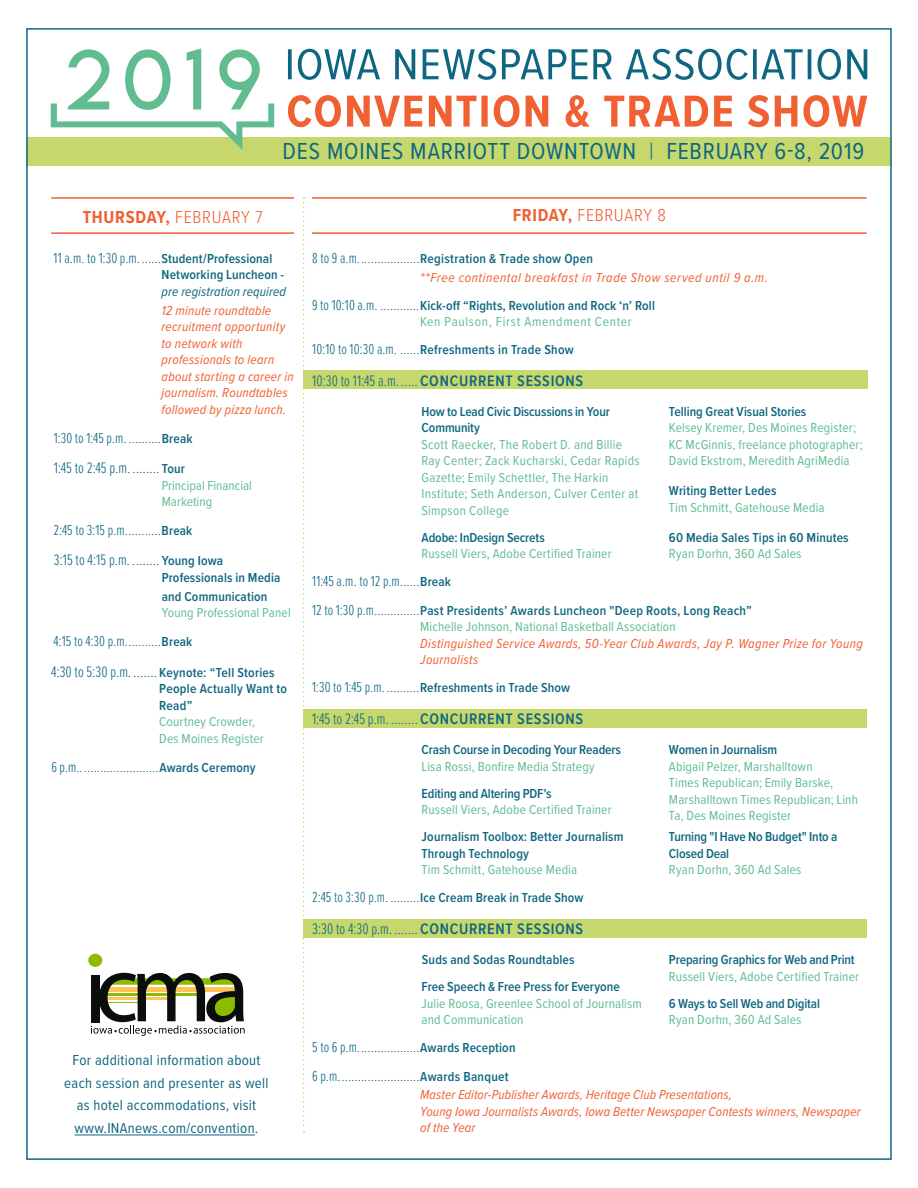
<style>
.page{position:relative;width:918px;height:1188px;background:#fff}
.page>*{position:absolute;margin:0;border:0;box-sizing:border-box;transform-origin:0 0}
.t1{font:24px "Proxima Nova Cond";letter-spacing:.035em;color:#0f6681}
.t2{font:700 18px "Proxima Nova Cond";letter-spacing:.035em;color:#f16032}
.t3{font:300 18px "Proxima Nova Cond";letter-spacing:.035em;color:#f16032}
.t4{font:300 15.75px "Proxima Nova Ex Cn";letter-spacing:.005em;color:#0f6681}
.t5{font:600 15.75px "Proxima Nova Cond";letter-spacing:.045em;color:#0f6681}
.t6{font:300 15px "Proxima Nova Ex Cn";letter-spacing:.005em;color:#0f6681}
.t7{font:15px/22.5px "Proxima Nova Cond";letter-spacing:.02em;color:#0f6681;text-align:center}
.t8{font:13.5px/16.5px "Proxima Nova Cond";letter-spacing:.01em;color:#61bd91}
.t9{font:600 13.5px/16.5px "Proxima Nova Cond";letter-spacing:.005em;color:#0f6681}
.t10{font:italic 13.5px/16.5px "Proxima Nova Cond";letter-spacing:.015em;color:#f16032}
.t11{font:italic 13.5px "Proxima Nova Cond";letter-spacing:.05em;color:#f16032}
.s1{font-weight:300}
.s2{font-weight:400;font-style:italic}
.s3{font-family:"Proxima Nova Cond";font-weight:600;font-size:13.5px}
.s4{font-weight:600;color:#0f6681}
.s5{font-weight:700}
.s6{font-weight:400;color:#61bd91}
.s7{font-weight:600;font-style:normal;color:#0f6681}
.s8{font-style:normal;color:#61bd91}
</style>
<div class="page">
<svg style="left:303px;top:197px;width:2px;height:935px"></svg>
<hr style="left:75px;top:1135px;width:180px;height:1px;background:#0f6681">
<hr style="left:51px;top:232px;width:243px;height:2px;background:#f16032">
<hr style="left:51px;top:197px;width:243px;height:2px;background:#f16032">
<hr style="left:312px;top:232px;width:555px;height:2px;background:#f16032">
<hr style="left:312px;top:197px;width:555px;height:2px;background:#f16032">
<div style="left:304px;top:370px;width:564px;height:19px;background:#c6d86d"></div>
<div style="left:304px;top:709px;width:563px;height:19px;background:#c6d86d"></div>
<div style="left:304px;top:919px;width:563px;height:19px;background:#c6d86d"></div>
<div style="left:27px;top:137px;width:864px;height:28px;background:#c6d86d"></div>
<svg style="left:51px;top:48px;width:223px;height:102px"></svg>
<svg style="left:288px;top:95px;width:579px;height:32px"></svg>
<svg style="left:288px;top:49px;width:579px;height:31px"></svg>
<div style="left:88px;top:954px;width:14px;height:13px;background:#8dbb00;border-radius:50%"></div>
<svg style="left:91px;top:973px;width:154px;height:63px"></svg>
<p class="t1" style="left:283px;top:134px;width:583px">DES MOINES MARRIOTT DOWNTOWN <span class="s1">|</span> FEBRUARY 6-8, 2019</p>
<p class="t2" style="left:83px;top:203px;width:181px">THURSDAY, <span class="s1">FEBRUARY 7</span></p>
<p class="t6" style="left:54px;top:247px;width:88px">11 a.m. to 1:30 p.m.</p>
<p class="t9" style="left:162px;top:250px;width:126px">Student/Professional<br>Networking Luncheon - <span class="s2">pre registration required</span></p>
<p class="t10" style="left:162px;top:301px;width:134px">12 minute roundtable recruitment opportunity to network with professionals to learn about starting a career in journalism. Roundtables followed by pizza lunch.</p>
<p class="t6" style="left:54px;top:427px;width:74px">1:30 to 1:45 p.m.</p>
<p class="t9" style="left:162px;top:430px;width:32px">Break</p>
<p class="t4" style="left:54px;top:456px;width:133px">1:45 to 2:45 p.m. ........ <span class="s3">Tour</span></p>
<p class="t8" style="left:162px;top:476px;width:92px">Principal Financial<br>Marketing</p>
<p class="t6" style="left:54px;top:519px;width:76px">2:45 to 3:15 p.m.</p>
<p class="t9" style="left:162px;top:522px;width:32px">Break</p>
<p class="t4" style="left:54px;top:549px;width:171px">3:15 to 4:15 p.m. ........ <span class="s3">Young Iowa</span></p>
<p class="t9" style="left:162px;top:569px;width:120px">Professionals in Media</p>
<p class="t9" style="left:162px;top:587px;width:107px">and Communication</p>
<p class="t8" style="left:162px;top:604px;width:131px">Young Professional Panel</p>
<p class="t6" style="left:54px;top:630px;width:76px">4:15 to 4:30 p.m.</p>
<p class="t9" style="left:162px;top:633px;width:32px">Break</p>
<p class="t4" style="left:51px;top:660px;width:225px">4:30 to 5:30 p.m. ....... <span class="s3">Keynote: “Tell Stories</span></p>
<p class="t8" style="left:159px;top:680px;width:129px"><span class="s4">People Actually Want to<br>Read”<br></span>Courtney Crowder,<br>Des Moines Register</p>
<p class="t6" style="left:51px;top:756px;width:33px">6 p.m..</p>
<p class="t9" style="left:159px;top:758px;width:98px">Awards Ceremony</p>
<p class="t7" style="left:64px;top:1049px;width:206px">For additional information about each session and presenter as well as hotel accommodations, visit www.INAnews.com/convention.</p>
<p class="t3" style="left:513px;top:201px;width:155px"><span class="s5">FRIDAY,</span> FEBRUARY 8</p>
<p class="t6" style="left:312px;top:247px;width:49px">8 to 9 a.m.</p>
<p class="t9" style="left:420px;top:250px;width:174px">Registration &amp; Trade show Open</p>
<p class="t11" style="left:420px;top:267px;width:349px">**Free continental breakfast in Trade Show served until 9 a.m.</p>
<p class="t6" style="left:312px;top:294px;width:67px">9 to 10:10 a.m.</p>
<p class="t9" style="left:420px;top:296px;width:236px">Kick-off “Rights, Revolution and Rock ‘n’ Roll<br><span class="s6">Ken Paulson, First Amendment Center</span></p>
<p class="t6" style="left:312px;top:338px;width:86px">10:10 to 10:30 a.m.</p>
<p class="t9" style="left:420px;top:341px;width:155px">Refreshments in Trade Show</p>
<p class="t4" style="left:312px;top:369px;width:89px">10:30 to 11:45 a.m.</p>
<p class="t5" style="left:420px;top:369px;width:165px">CONCURRENT SESSIONS</p>
<p class="t9" style="left:422px;top:403px;width:190px">How to Lead Civic Discussions in Your<br>Community</p>
<p class="t8" style="left:422px;top:436px;width:220px">Scott Raecker, The Robert D. and Billie Ray Center; Zack Kucharski, Cedar Rapids Gazette; Emily Schettler, The Harkin Institute; Seth Anderson, Culver Center at Simpson College</p>
<p class="t9" style="left:422px;top:528px;width:125px">Adobe: InDesign Secrets</p>
<p class="t8" style="left:422px;top:545px;width:192px">Russell Viers, Adobe Certified Trainer</p>
<p class="t6" style="left:312px;top:570px;width:140px">11:45 a.m. to 12 p.m. <span class="s3">Break</span></p>
<p class="t9" style="left:669px;top:403px;width:139px">Telling Great Visual Stories</p>
<p class="t8" style="left:669px;top:419px;width:195px">Kelsey Kremer, Des Moines Register;<br>KC McGinnis, freelance photographer;<br>David Ekstrom, Meredith AgriMedia</p>
<p class="t9" style="left:669px;top:482px;width:109px">Writing Better Ledes</p>
<p class="t8" style="left:669px;top:498px;width:157px">Tim Schmitt, Gatehouse Media</p>
<p class="t9" style="left:669px;top:528px;width:181px">60 Media Sales Tips in 60 Minutes</p>
<p class="t8" style="left:669px;top:545px;width:134px">Ryan Dorhn, 360 Ad Sales</p>
<p class="t6" style="left:312px;top:599px;width:67px">12 to 1:30 p.m.</p>
<p class="t10" style="left:420px;top:601px;width:444px"><span class="s7">Past Presidents’ Awards Luncheon "Deep Roots, Long Reach”<br></span><span class="s8">Michelle Johnson, National Basketball Association<br></span>Distinguished Service Awards, 50-Year Club Awards, Jay P. Wagner Prize for Young Journalists</p>
<p class="t6" style="left:312px;top:676px;width:74px">1:30 to 1:45 p.m.</p>
<p class="t9" style="left:420px;top:679px;width:152px">Refreshments in Trade Show</p>
<p class="t4" style="left:312px;top:708px;width:78px">1:45 to 2:45 p.m.</p>
<p class="t5" style="left:420px;top:708px;width:165px">CONCURRENT SESSIONS</p>
<p class="t9" style="left:422px;top:741px;width:201px">Crash Course in Decoding Your Readers</p>
<p class="t8" style="left:422px;top:758px;width:174px">Lisa Rossi, Bonfire Media Strategy</p>
<p class="t9" style="left:422px;top:785px;width:131px">Editing and Altering PDF’s</p>
<p class="t8" style="left:422px;top:801px;width:192px">Russell Viers, Adobe Certified Trainer</p>
<p class="t9" style="left:422px;top:828px;width:203px">Journalism Toolbox: Better Journalism<br>Through Technology</p>
<p class="t8" style="left:422px;top:861px;width:157px">Tim Schmitt, Gatehouse Media</p>
<p class="t6" style="left:312px;top:886px;width:78px">2:45 to 3:30 p.m.</p>
<p class="t9" style="left:420px;top:889px;width:165px">Ice Cream Break in Trade Show</p>
<p class="t4" style="left:312px;top:918px;width:82px">3:30 to 4:30 p.m.</p>
<p class="t5" style="left:420px;top:918px;width:165px">CONCURRENT SESSIONS</p>
<p class="t9" style="left:669px;top:741px;width:110px">Women in Journalism</p>
<p class="t8" style="left:669px;top:758px;width:191px">Abigail Pelzer, Marshalltown<br>Times Republican; Emily Barske,<br>Marshalltown Times Republican; Linh<br>Ta, Des Moines Register</p>
<p class="t9" style="left:669px;top:828px;width:170px">Turning "I Have No Budget" Into a<br>Closed Deal</p>
<p class="t8" style="left:669px;top:861px;width:134px">Ryan Dorhn, 360 Ad Sales</p>
<p class="t9" style="left:422px;top:951px;width:154px">Suds and Sodas Roundtables</p>
<p class="t9" style="left:669px;top:951px;width:187px">Preparing Graphics for Web and Print</p>
<p class="t8" style="left:669px;top:968px;width:192px">Russell Viers, Adobe Certified Trainer</p>
<p class="t9" style="left:422px;top:978px;width:200px">Free Speech &amp; Free Press for Everyone</p>
<p class="t8" style="left:422px;top:994px;width:222px">Julie Roosa, Greenlee School of Journalism and Communication</p>
<p class="t9" style="left:669px;top:995px;width:152px">6 Ways to Sell Web and Digital</p>
<p class="t8" style="left:669px;top:1011px;width:134px">Ryan Dorhn, 360 Ad Sales</p>
<p class="t6" style="left:312px;top:1036px;width:49px">5 to 6 p.m.</p>
<p class="t9" style="left:420px;top:1039px;width:97px">Awards Reception</p>
<p class="t6" style="left:312px;top:1065px;width:30px">6 p.m.</p>
<p class="t9" style="left:420px;top:1068px;width:90px">Awards Banquet</p>
<p class="t10" style="left:420px;top:1086px;width:442px">Master Editor-Publisher Awards, Heritage Club Presentations,<br>Young Iowa Journalists Awards, Iowa Better Newspaper Contests winners, Newspaper of the Year</p>
</div>
